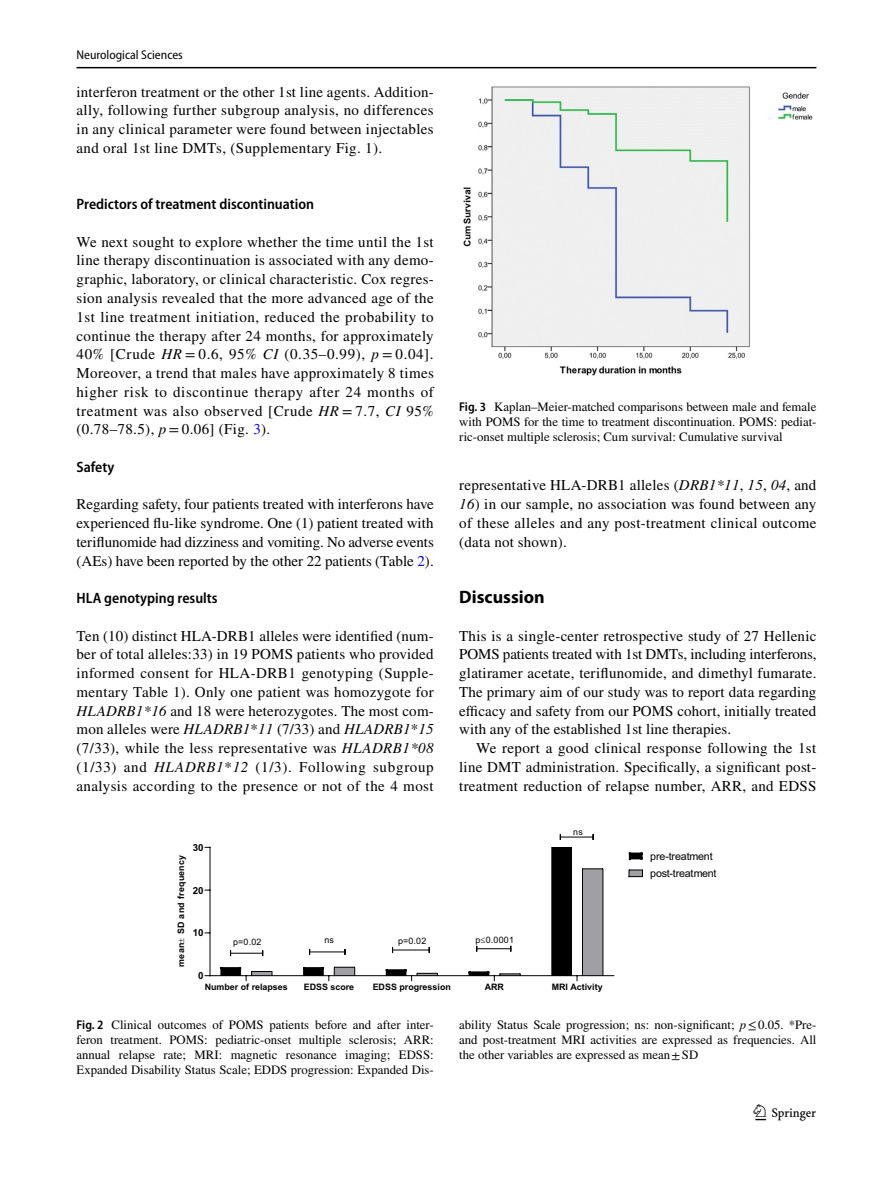
<style>
.page{position:relative;width:893px;height:1187px;background:#fff}
.page>*{position:absolute;margin:0;border:0;box-sizing:border-box;transform-origin:0 0}
.t1{font:22.5px "Springnew Regular 3";color:#000}
.t2{font:700 18px "Myriad Pro";color:#000}
.t3{font:15px/18.8px "STIX";letter-spacing:.02em;color:#000;text-align:justify}
.t4{font:600 semi-condensed 15px "Myriad Pro";color:#000}
.t5{font:12.75px/15px "STIX";color:#000;text-align:justify}
.t6{font:semi-condensed 12.75px "Myriad Pro";color:#000}
.t7{font:10.65px/17.2px "Arial MT2";letter-spacing:-.02em;color:#000}
.t8{font:9.75px "Arial Bold MT2";color:#000}
.t9{font:8.85px "Arial Bold MT2";color:#000}
.t10{font:8.85px "Arial MT2";letter-spacing:.035em;color:#000}
.t11{font:8.85px "Arial Bold MT2";letter-spacing:.03em;color:#000}
.s1{font-style:italic}
.s2{color:#00f}
.s3{font-family:"Myriad Pro";font-weight:600;font-stretch:semi-condensed}
</style>
<div class="page">
<hr style="left:77px;top:67px;width:739px;height:1px;background:#000">
<hr style="left:210px;top:975px;width:404px;height:1px;background:#000">
<hr style="left:210px;top:846px;width:1px;height:129px;background:#000">
<hr style="left:560px;top:836px;width:33px;height:1px;background:#000">
<img style="left:463px;top:87px;width:349px;height:289px">
<svg style="left:218px;top:847px;width:425px;height:133px"></svg>
<p class="t6" style="left:77px;top:48px;width:108px">Neurological Sciences</p>
<p class="t3" style="left:77px;top:83px;width:359px">interferon treatment or the other 1st line agents. Addition&shy;ally, following further subgroup analysis, no differences in any clinical parameter were found between injectables and oral 1st line DMTs, (Supplementary Fig. 1).</p>
<p class="t4" style="left:77px;top:196px;width:239px">Predictors of treatment discontinuation</p>
<p class="t3" style="left:77px;top:233px;width:359px">We next sought to explore whether the time until the 1st line therapy discontinuation is associated with any demo&shy;graphic, laboratory, or clinical characteristic. Cox regres&shy;sion analysis revealed that the more advanced age of the 1st line treatment initiation, reduced the probability to continue the therapy after 24 months, for approximately 40% [Crude <span class="s1">HR</span> = 0.6, 95% <span class="s1">CI</span> (0.35–0.99), <span class="s1">p</span> = 0.04].<br>Moreover, a trend that males have approximately 8 times higher risk to discontinue therapy after 24 months of treatment was also observed [Crude <span class="s1">HR</span> = 7.7, <span class="s1">CI</span> 95% (0.78–78.5), <span class="s1">p</span> = 0.06] (Fig. <span class="s2">3</span>).</p>
<p class="t4" style="left:77px;top:458px;width:39px">Safety</p>
<p class="t3" style="left:77px;top:496px;width:359px">Regarding safety, four patients treated with interferons have experienced flu-like syndrome. One (1) patient treated with teriflunomide had dizziness and vomiting. No adverse events (AEs) have been reported by the other 22 patients (Table <span class="s2">2</span>).</p>
<p class="t4" style="left:77px;top:590px;width:143px">HLA genotyping results</p>
<p class="t3" style="left:77px;top:627px;width:359px">Ten (10) distinct HLA-DRB1 alleles were identified (num&shy;ber of total alleles:33) in 19 POMS patients who provided informed consent for HLA-DRB1 genotyping (Supple&shy;mentary Table 1). Only one patient was homozygote for <span class="s1">HLADRB1*16</span> and 18 were heterozygotes. The most com&shy;mon alleles were <span class="s1">HLADRB1</span>*<span class="s1">11</span> (7/33) and <span class="s1">HLADRB1</span>*<span class="s1">15 </span>(7/33), while the less representative was <span class="s1">HLADRB1*08 </span>(1/33) and <span class="s1">HLADRB1</span>*<span class="s1">12</span> (1/3). Following subgroup analysis according to the presence or not of the 4 most</p>
<p class="t5" style="left:459px;top:400px;width:359px"><span class="s3">Fig. 3</span> Kaplan–Meier-matched comparisons between male and female with PΟMS for the time to treatment discontinuation. POMS: pediat&shy;ric-onset multiple sclerosis; Cum survival: Cumulative survival</p>
<p class="t3" style="left:459px;top:477px;width:359px">representative HLA-DRB1 alleles (<span class="s1">DRB1*11</span>, <span class="s1">15</span>, <span class="s1">04</span>, and</p>
<p class="t3" style="left:459px;top:496px;width:359px"><span class="s1">16</span>) in our sample, no association was found between any of these alleles and any post-treatment clinical outcome (data not shown).</p>
<p class="t2" style="left:459px;top:585px;width:87px">Discussion</p>
<p class="t3" style="left:459px;top:627px;width:359px">This is a single-center retrospective study of 27 Hellenic POMS patients treated with 1st DMTs, including interferons, glatiramer acetate, teriflunomide, and dimethyl fumarate.<br>The primary aim of our study was to report data regarding efficacy and safety from our POMS cohort, initially treated with any of the established 1st line therapies.</p>
<p class="t3" style="left:459px;top:739px;width:359px;text-indent:17px">We report a good clinical response following the 1st line DMT administration. Specifically, a significant post&shy;treatment reduction of relapse number, ARR, and EDSS</p>
<p class="t10" style="left:573px;top:826px;width:11px">ns</p>
<p class="t8" style="left:193px;top:840px;width:12px">30</p>
<p class="t11" style="left:175px;top:966px;width:114px;rotate:-90deg">mean SD and frequency</p>
<p class="t8" style="left:193px;top:883px;width:12px">20</p>
<p class="t8" style="left:193px;top:926px;width:12px">10</p>
<p class="t8" style="left:198px;top:968px;width:7px">0</p>
<p class="t10" style="left:233px;top:935px;width:30px">p=0.02</p>
<p class="t10" style="left:324px;top:934px;width:11px">ns</p>
<p class="t10" style="left:398px;top:934px;width:30px">p=0.02</p>
<p class="t10" style="left:475px;top:934px;width:40px">p 0.0001</p>
<p class="t9" style="left:205px;top:980px;width:85px">Number of relapses</p>
<p class="t9" style="left:304px;top:980px;width:52px">EDSS score</p>
<p class="t9" style="left:373px;top:980px;width:80px">EDSS progression</p>
<p class="t9" style="left:485px;top:980px;width:21px">ARR</p>
<p class="t9" style="left:552px;top:980px;width:53px">MRI Activity</p>
<p class="t7" style="left:650px;top:847px;width:68px">pre-treatment post-treatment</p>
<p class="t5" style="left:77px;top:1017px;width:359px"><span class="s3">Fig. 2</span> Clinical outcomes of POMS patients before and after inter&shy;feron treatment. POMS: pediatric-onset multiple sclerosis; ARR: annual relapse rate; MRI: magnetic resonance imaging; EDSS:<br>Expanded Disability Status Scale; EDDS progression: Expanded Dis-</p>
<p class="t5" style="left:459px;top:1017px;width:359px">ability Status Scale progression; ns: non-significant; <span class="s1">p</span>≤0.05. *Pre&shy;and post-treatment MRI activities are expressed as frequencies. All the other variables are expressed as mean±SD</p>
<h1 class="t1" style="left:755px;top:1104px;width:62px">1 3</h1>
</div>
